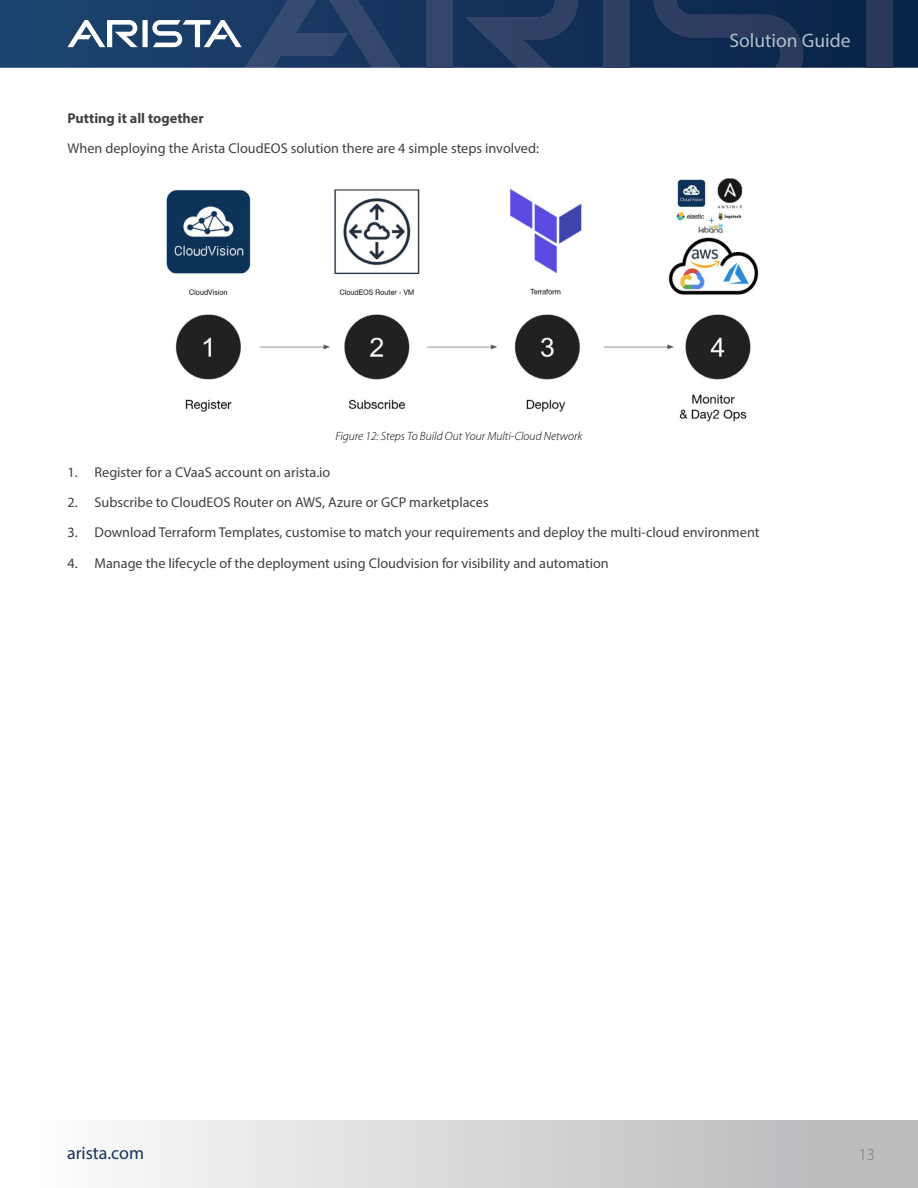
<style>
.page{position:relative;width:918px;height:1188px;background:#fff}
.page>*{position:absolute;margin:0;border:0;box-sizing:border-box;transform-origin:0 0}
.t1{font:19.5px "Myriad Pro";color:#b1c0c9}
.t2{font:18px "Myriad Pro";color:#16325c}
.t3{font:300 16.5px "Myriad Pro";color:#77787b}
.t4{font:14.25px "Myriad Pro";color:#414042}
.t5{font:700 14.25px "Myriad Pro";color:#414042}
.t6{font:italic 300 12px "Myriad Pro";color:#000}
</style>
<div class="page">
<svg style="left:0;top:0;width:918px;height:68px;background:#13325a"></svg>
<div style="left:426px;top:0;width:26px;height:68px;background:#34446a"></div>
<svg style="left:465px;top:0;width:113px;height:68px;background:#22385f"></svg>
<svg style="left:67px;top:0;width:333px;height:68px;background:#334f75"></svg>
<div style="left:604px;top:0;width:26px;height:68px;background:#2f3f63"></div>
<svg style="left:654px;top:0;width:149px;height:68px;background:#1a3156"></svg>
<div style="left:867px;top:0;width:26px;height:68px;background:#2a385a"></div>
<div style="left:0;top:1120px;width:918px;height:68px;background:linear-gradient(to right,#fff,#b3b5b7)"></div>
<img style="left:166px;top:178px;width:593px;height:244px">
<p class="t5" style="left:68px;top:109px;width:138px">Putting it all together</p>
<p class="t4" style="left:68px;top:139px;width:473px">When deploying the Arista CloudEOS solution there are 4 simple steps involved:</p>
<p class="t6" style="left:335px;top:430px;width:249px">Figure 12: Steps To Build Out Your Multi-Cloud Network</p>
<h1 class="t1" style="left:729px;top:29px;width:123px">Solution Guide</h1>
<p class="t4" style="left:68px;top:463px;width:264px">1. Register for a CVaaS account on arista.io</p>
<p class="t4" style="left:68px;top:494px;width:423px">2. Subscribe to CloudEOS Router on AWS, Azure or GCP marketplaces</p>
<p class="t4" style="left:68px;top:524px;width:694px">3. Download Terraform Templates, customise to match your requirements and deploy the multi-cloud environment</p>
<p class="t4" style="left:68px;top:554px;width:543px">4. Manage the lifecycle of the deployment using Cloudvision for visibility and automation</p>
<p class="t2" style="left:67px;top:1142px;width:79px">arista.com</p>
<p class="t3" style="left:859px;top:1145px;width:18px">13</p>
</div>
